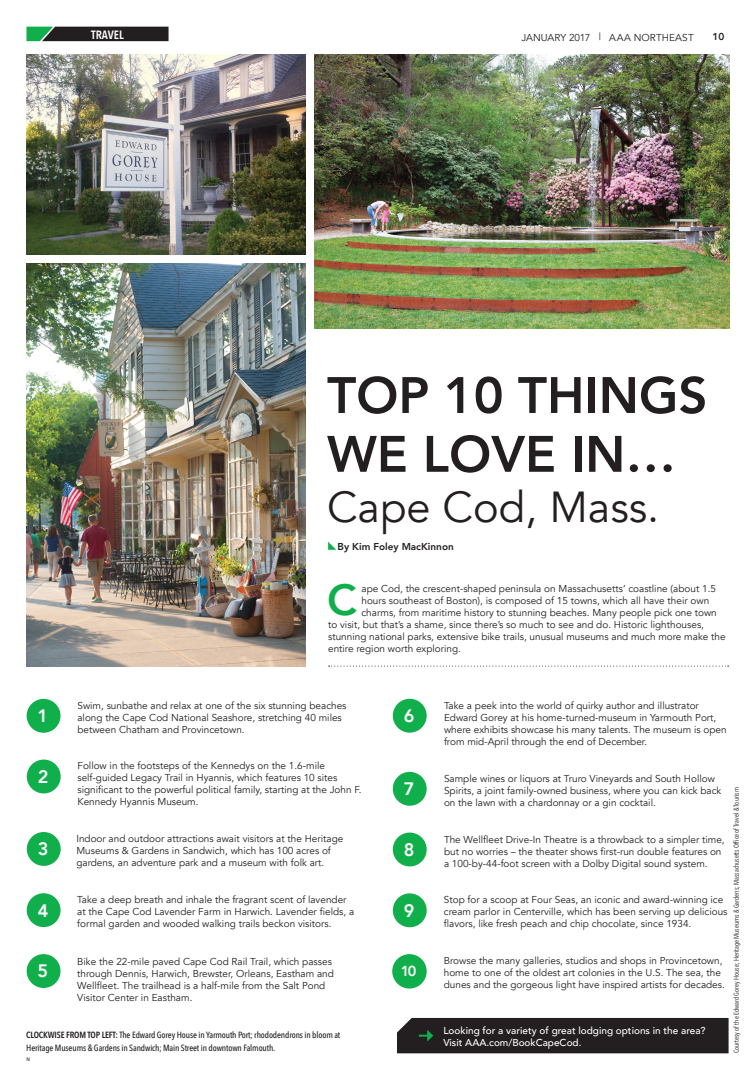
<style>
.page{position:relative;width:756px;height:1080px;background:#fff}
.page>*{position:absolute;margin:0;border:0;box-sizing:border-box;transform-origin:0 0}
.t1{font:800 50.7px/58.8px "Avenir";color:#231f20}
.t2{font:800 43.6px "Avenir";color:#11af4b}
.t3{font:43.3px "Avenir";color:#231f20}
.t4{font:800 18px "Avenir";color:#fff}
.t5{font:800 14.5px "Avenir";color:#fff}
.t6{font:600 12px "Avenir Next Condensed";color:#fff}
.t7{font:10px/12px "Avenir";color:#231f20}
.t8{font:500 10px/12px "Avenir";color:#fff}
.t9{font:800 10px "Avenir";color:#231f20}
.t10{font:500 9px/12.8px "Avenir Next Condensed";letter-spacing:-.015em;color:#231f20}
.t11{font:7px "Avenir Next Condensed";color:#231f20}
.t12{font:5px "Formata";color:#231f20}
.s1{font-weight:600}
</style>
<div class="page">
<svg style="left:26px;top:27px;width:143px;height:14px;background:#25372a"></svg>
<img style="left:26px;top:54px;width:280px;height:200px">
<svg style="left:328px;top:542px;width:8px;height:8px"></svg>
<img style="left:315px;top:54px;width:414px;height:275px">
<img style="left:27px;top:264px;width:279px;height:402px">
<svg style="left:329px;top:666px;width:400px;height:1px"></svg>
<div style="left:27px;top:699px;width:34px;height:34px;background:#11af4b;border-radius:50%"></div>
<div style="left:393px;top:699px;width:34px;height:34px;background:#11af4b;border-radius:50%"></div>
<div style="left:393px;top:772px;width:34px;height:34px;background:#11af4b;border-radius:50%"></div>
<div style="left:393px;top:833px;width:34px;height:33px;background:#11af4b;border-radius:50%"></div>
<div style="left:393px;top:893px;width:34px;height:34px;background:#11af4b;border-radius:50%"></div>
<div style="left:27px;top:760px;width:34px;height:33px;background:#11af4b;border-radius:50%"></div>
<div style="left:27px;top:832px;width:34px;height:34px;background:#11af4b;border-radius:50%"></div>
<div style="left:27px;top:893px;width:34px;height:34px;background:#11af4b;border-radius:50%"></div>
<div style="left:27px;top:954px;width:34px;height:34px;background:#11af4b;border-radius:50%"></div>
<div style="left:392px;top:954px;width:35px;height:35px;background:#11af4b;border-radius:50%"></div>
<div style="left:397px;top:1018px;width:332px;height:35px;background:#231f20"></div>
<p class="t6" style="left:91px;top:24px;width:34px">TRAVEL</p>
<p class="t7" style="left:521px;top:31px;width:174px">JANUARY 2017 | AAA NORTHEAST</p>
<p class="t9" style="left:712px;top:29px;width:13px">10</p>
<h1 class="t1" style="left:327px;top:366px;width:382px">TOP 10 THINGS<br>WE LOVE IN…</h1>
<h3 class="t3" style="left:327px;top:481px;width:334px">Cape Cod, Mass.</h3>
<p class="t9" style="left:338px;top:539px;width:118px">By Kim Foley MacKinnon</p>
<p class="t7" style="left:361px;top:583px;width:356px">ape Cod, the crescent-shaped peninsula on Massachusetts’ coastline (about 1.5</p>
<p class="t7" style="left:361px;top:595px;width:349px">hours southeast of Boston), is composed of 15 towns, which all have their own</p>
<p class="t7" style="left:361px;top:607px;width:357px">charms, from maritime history to stunning beaches. Many people pick one town</p>
<p class="t7" style="left:328px;top:619px;width:377px">to visit, but that’s a shame, since there’s so much to see and do. Historic lighthouses,</p>
<p class="t7" style="left:328px;top:631px;width:399px">stunning national parks, extensive bike trails, unusual museums and much more make the</p>
<p class="t7" style="left:328px;top:643px;width:134px">entire region worth exploring.</p>
<h2 class="t2" style="left:327px;top:566px;width:31px">C</h2>
<p class="t7" style="left:77px;top:699px;width:271px">Swim, sunbathe and relax at one of the six stunning beaches along the Cape Cod National Seashore, stretching 40 miles between Chatham and Provincetown.</p>
<p class="t7" style="left:444px;top:699px;width:284px">Take a peek into the world of quirky author and illustrator Edward Gorey at his home-turned-museum in Yarmouth Port, where exhibits showcase his many talents. The museum is open from mid-April through the end of December.</p>
<p class="t7" style="left:77px;top:760px;width:286px">Follow in the footsteps of the Kennedys on the 1.6-mile self-guided Legacy Trail in Hyannis, which features 10 sites significant to the powerful political family, starting at the John F.<br>Kennedy Hyannis Museum.</p>
<h3 class="t4" style="left:38px;top:702px;width:12px">1</h3>
<h3 class="t4" style="left:404px;top:702px;width:12px">6</h3>
<h3 class="t4" style="left:38px;top:763px;width:12px">2</h3>
<p class="t7" style="left:444px;top:772px;width:279px">Sample wines or liquors at Truro Vineyards and South Hollow<br>Spirits, a joint family-owned business, where you can kick back on the lawn with a chardonnay or a gin cocktail.</p>
<h3 class="t4" style="left:404px;top:775px;width:12px">7</h3>
<p class="t11" style="left:730px;top:1053px;width:267px;rotate:-90deg">Courtesy of the Edward Gorey House; Heritage Museums &amp; Gardens; Massachusetts Office of Travel &amp; Tourism</p>
<p class="t7" style="left:76px;top:833px;width:268px">Indoor and outdoor attractions await visitors at the Heritage<br>Museums &amp; Gardens in Sandwich, which has 100 acres of gardens, an adventure park and a museum with folk art.</p>
<p class="t7" style="left:444px;top:833px;width:282px">The Wellfleet Drive-In Theatre is a throwback to a simpler time, but no worries – the theater shows first-run double features on a 100-by-44-foot screen with a Dolby Digital sound system.</p>
<p class="t7" style="left:77px;top:894px;width:278px">Take a deep breath and inhale the fragrant scent of lavender at the Cape Cod Lavender Farm in Harwich. Lavender fields, a formal garden and wooded walking trails beckon visitors.</p>
<p class="t7" style="left:444px;top:894px;width:285px">Stop for a scoop at Four Seas, an iconic and award-winning ice cream parlor in Centerville, which has been serving up delicious flavors, like fresh peach and chip chocolate, since 1934.</p>
<p class="t7" style="left:77px;top:955px;width:258px">Bike the 22-mile paved Cape Cod Rail Trail, which passes through Dennis, Harwich, Brewster, Orleans, Eastham and Wellfleet. The trailhead is a half-mile from the Salt Pond Visitor Center in Eastham.</p>
<p class="t7" style="left:444px;top:955px;width:283px">Browse the many galleries, studios and shops in Provincetown, home to one of the oldest art colonies in the U.S. The sea, the dunes and the gorgeous light have inspired artists for decades.</p>
<h3 class="t4" style="left:38px;top:835px;width:12px">3</h3>
<h3 class="t4" style="left:404px;top:836px;width:12px">8</h3>
<h3 class="t4" style="left:404px;top:896px;width:12px">9</h3>
<h3 class="t4" style="left:38px;top:896px;width:12px">4</h3>
<h3 class="t4" style="left:38px;top:957px;width:12px">5</h3>
<h3 class="t5" style="left:401px;top:960px;width:17px">10</h3>
<p class="t8" style="left:443px;top:1024px;width:264px">Looking for a variety of great lodging options in the area?<br>Visit AAA.com/BookCapeCod.</p>
<p class="t10" style="left:26px;top:1029px;width:316px"><span class="s1">CLOCKWISE FROM TOP LEFT:</span> The Edward Gorey House in Yarmouth Port; rhododendrons in bloom at<br>Heritage Museums &amp; Gardens in Sandwich; Main Street in downtown Falmouth.</p>
<p class="t12" style="left:26px;top:1057px;width:5px">N</p>
</div>
